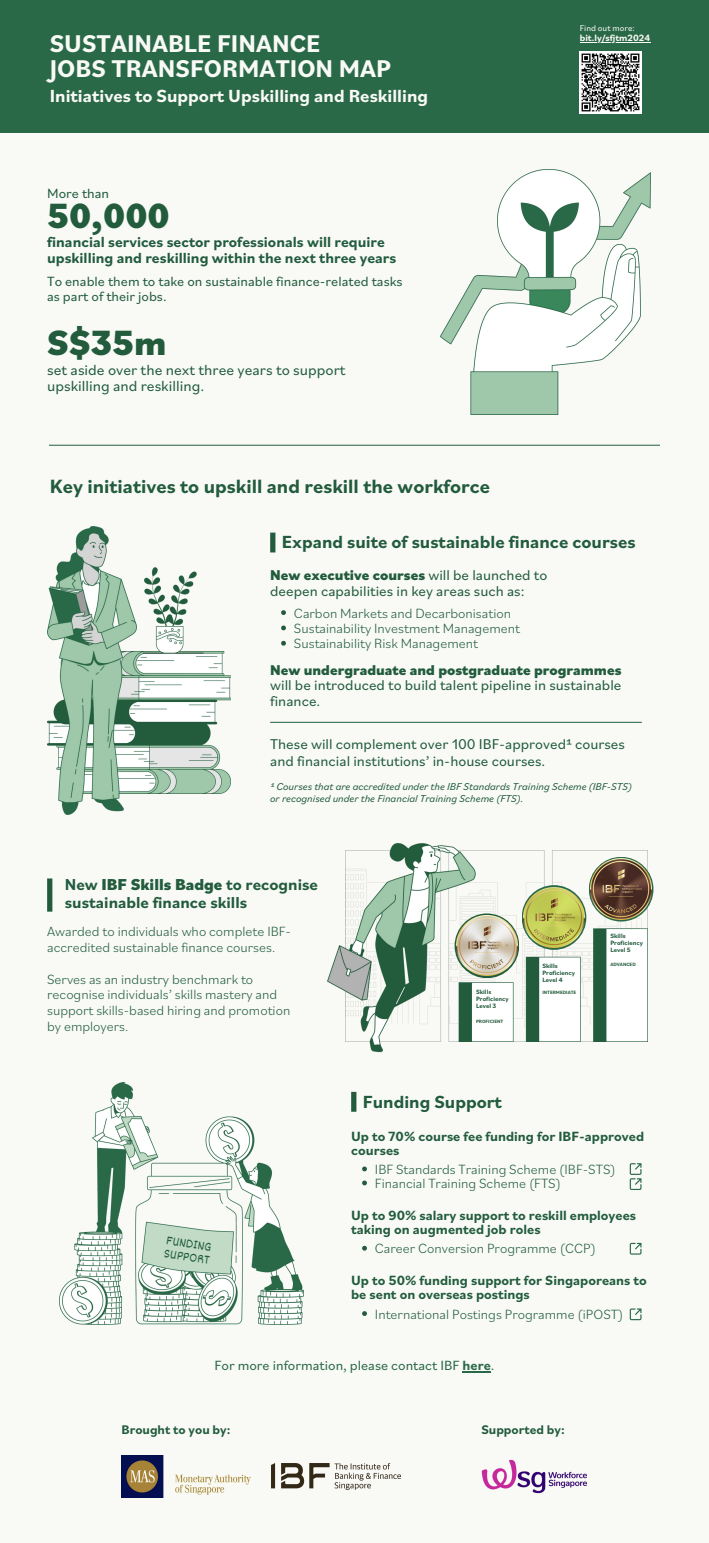
<style>
.page{position:relative;width:709px;height:1543px;background:#fff}
.page>*{position:absolute;margin:0;border:0;box-sizing:border-box;transform-origin:0 0}
.t1{font:800 36.75px "Bilo";color:#225c3d}
.t2{font:700 25.38px/24.9px "Bilo";color:#f9faf6}
.t3{font:700 20.12px "Bilo";color:#225c3d}
.t4{font:700 18.38px "Bilo";color:#225c3d}
.t5{font:700 18.38px "Bilo";color:#f9faf6}
.t6{font:700 16.62px/17.7px "Bilo";color:#225c3d}
.t7{font:700 15.31px/16.4px "Bilo";color:#225c3d}
.t8{font:15.31px/16.4px "Bilo";color:#225c3d}
.t9{font:14.88px/15.8px "Bilo";color:#225c3d}
.t10{font:300 14px/15.8px "Bilo";color:#225c3d}
.t11{font:700 14px/14px "Bilo";color:#225c3d}
.t12{font:14px/15.3px "Bilo";color:#225c3d}
.t13{font:14px "Bilo";color:#2a6947}
.t14{font:13.21px "Dekko";color:#225c3d}
.t15{font:700 13.12px "Bilo";color:#225c3d}
.t16{font:italic 10.5px "Bilo";color:#225c3d}
.t17{font:700 9.62px "Bilo";color:#f9faf6}
.t18{font:8.75px "Bilo";color:#f9faf6}
.t19{font:700 6.56px/7.1px "Bilo";color:#225c3d}
.t20{font:700 4.9px "Bilo";color:#225c3d}
.s1{font-weight:800}
.s2{font-weight:700}
</style>
<div class="page">
<div style="left:0;top:0;width:709px;height:1542px;background:#f9faf6"></div>
<div style="left:0;top:0;width:709px;height:133px;background:#2a6947"></div>
<svg style="left:630px;top:1308px;width:11px;height:12px"></svg>
<svg style="left:362px;top:1245px;width:5px;height:5px"></svg>
<svg style="left:630px;top:1242px;width:11px;height:12px"></svg>
<svg style="left:362px;top:1311px;width:5px;height:4px"></svg>
<svg style="left:362px;top:1166px;width:5px;height:5px"></svg>
<svg style="left:362px;top:1180px;width:5px;height:5px"></svg>
<svg style="left:630px;top:1163px;width:11px;height:26px"></svg>
<div style="left:351px;top:1091px;width:5px;height:20px;background:#225c3d"></div>
<img style="left:59px;top:1082px;width:244px;height:242px">
<hr style="left:49px;top:445px;width:611px;height:1px;background:#225c3d">
<hr style="left:270px;top:722px;width:372px;height:1px;background:#225c3d">
<img style="left:441px;top:169px;width:210px;height:245px">
<img style="left:483px;top:850px;width:164px;height:36px">
<img style="left:327px;top:843px;width:156px;height:210px">
<img style="left:454px;top:886px;width:193px;height:155px">
<svg style="left:454px;top:913px;width:65px;height:65px"></svg>
<img style="left:456px;top:915px;width:61px;height:60px">
<svg style="left:521px;top:885px;width:65px;height:64px"></svg>
<img style="left:524px;top:887px;width:60px;height:60px">
<svg style="left:589px;top:856px;width:64px;height:65px"></svg>
<img style="left:591px;top:858px;width:60px;height:61px">
<div style="left:47px;top:878px;width:5px;height:33px;background:#225c3d"></div>
<img style="left:136px;top:651px;width:95px;height:142px">
<img style="left:47px;top:526px;width:89px;height:288px">
<img style="left:144px;top:567px;width:62px;height:86px">
<div style="left:270px;top:532px;width:5px;height:20px;background:#225c3d"></div>
<svg style="left:281px;top:610px;width:5px;height:5px"></svg>
<svg style="left:281px;top:625px;width:5px;height:5px"></svg>
<svg style="left:281px;top:641px;width:5px;height:4px"></svg>
<svg style="left:462px;top:1371px;width:29px;height:1px"></svg>
<img style="left:271px;top:1463px;width:130px;height:26px">
<img style="left:122px;top:1455px;width:128px;height:42px">
<img style="left:481px;top:1459px;width:106px;height:35px">
<img style="left:580px;top:52px;width:61px;height:62px">
<hr style="left:580px;top:42px;width:70px;height:1px;background:#f9faf6">
<p class="t2" style="left:50px;top:30px;width:343px">SUSTAINABLE FINANCE<br>JOBS TRANSFORMATION MAP</p>
<p class="t5" style="left:50px;top:83px;width:380px">Initiatives to Support Upskilling and Reskilling</p>
<h6 class="t12" style="left:47px;top:185px;width:64px">More than</h6>
<p class="t1" style="left:47px;top:190px;width:124px">50,000</p>
<p class="t7" style="left:47px;top:233px;width:351px">financial services sector professionals will require upskilling and reskilling within the next three years</p>
<h3 class="t12" style="left:47px;top:273px;width:357px">To enable them to take on sustainable finance-related tasks as part of their jobs.</h3>
<p class="t1" style="left:47px;top:318px;width:121px">S$35m</p>
<p class="t8" style="left:47px;top:360px;width:300px">set aside over the next three years to support upskilling and reskilling.</p>
<p class="t3" style="left:50px;top:472px;width:442px">Key initiatives to upskill and reskill the workforce</p>
<p class="t18" style="left:580px;top:22px;width:56px">Find out more:</p>
<p class="t17" style="left:580px;top:31px;width:72px">bit.ly/sfjtm2024</p>
<p class="t4" style="left:282px;top:529px;width:355px">Expand suite of sustainable finance courses</p>
<p class="t9" style="left:270px;top:566px;width:279px;line-height:16.2px"><span class="s1">New executive courses</span> will be launched to deepen capabilities in key areas such as:</p>
<p class="t10" style="left:294px;top:604px;width:219px">Carbon Markets and Decarbonisation</p>
<p class="t10" style="left:294px;top:620px;width:228px">Sustainability Investment Management</p>
<p class="t10" style="left:294px;top:635px;width:186px">Sustainability Risk Management</p>
<p class="t9" style="left:270px;top:661px;width:353px;text-align:justify"><span class="s1">New undergraduate and postgraduate programmes </span>will be introduced to build talent pipeline in sustainable finance.</p>
<p class="t9" style="left:270px;top:734px;width:356px;line-height:17.1px">These will complement over 100 IBF-approved¹ courses and financial institutions’ in-house courses.</p>
<p class="t16" style="left:270px;top:779px;width:363px">¹ Courses that are accredited under the IBF Standards Training Scheme (IBF-STS)</p>
<p class="t16" style="left:270px;top:791px;width:255px">or recognised under the Financial Training Scheme (FTS).</p>
<p class="t6" style="left:65px;top:874px;width:255px">New <span class="s1">IBF Skills Badge</span> to recognise sustainable finance skills</p>
<p class="t10" style="left:47px;top:923px;width:245px">Awarded to individuals who complete IBF&shy;accredited sustainable finance courses.</p>
<h4 class="t10" style="left:47px;top:970px;width:245px">Serves as an industry benchmark to recognise individuals’ skills mastery and support skills-based hiring and promotion by employers.</h4>
<h1 class="t14" style="left:168px;top:1231px;width:47px;rotate:9deg">FUNDING</h1>
<h5 class="t14" style="left:165px;top:1244px;width:48px;rotate:9deg">SUPPORT</h5>
<p class="t19" style="left:610px;top:932px;width:34px">Skills<br>Proficiency<br>Level 5</p>
<p class="t19" style="left:476px;top:987px;width:34px">Skills<br>Proficiency<br>Level 3</p>
<p class="t20" style="left:476px;top:1017px;width:29px">PROFICIENT</p>
<h4 class="t4" style="left:363px;top:1088px;width:141px">Funding Support</h4>
<p class="t19" style="left:542px;top:961px;width:34px">Skills<br>Proficiency<br>Level 4</p>
<p class="t20" style="left:610px;top:961px;width:27px">ADVANCED</p>
<p class="t20" style="left:542px;top:989px;width:35px">INTERMEDIATE</p>
<p class="t11" style="left:351px;top:1128px;width:294px">Up to 70% course fee funding for IBF-approved courses</p>
<p class="t10" style="left:375px;top:1160px;width:242px">IBF Standards Training Scheme (IBF-STS)</p>
<h1 class="t10" style="left:375px;top:1174px;width:187px">Financial Training Scheme (FTS)</h1>
<h2 class="t11" style="left:351px;top:1207px;width:286px">Up to 90% salary support to reskill employees taking on augmented job roles</h2>
<h3 class="t10" style="left:375px;top:1240px;width:222px">Career Conversion Programme (CCP)</h3>
<p class="t11" style="left:351px;top:1272px;width:297px">Up to 50% funding support for Singaporeans to be sent on overseas postings</p>
<p class="t10" style="left:375px;top:1305px;width:250px">International Postings Programme (iPOST)</p>
<p class="t13" style="left:214px;top:1355px;width:281px">For more information, please contact IBF <span class="s2">here</span>.</p>
<p class="t15" style="left:122px;top:1419px;width:110px">Brought to you by:</p>
<h6 class="t15" style="left:481px;top:1419px;width:85px">Supported by:</h6>
</div>
